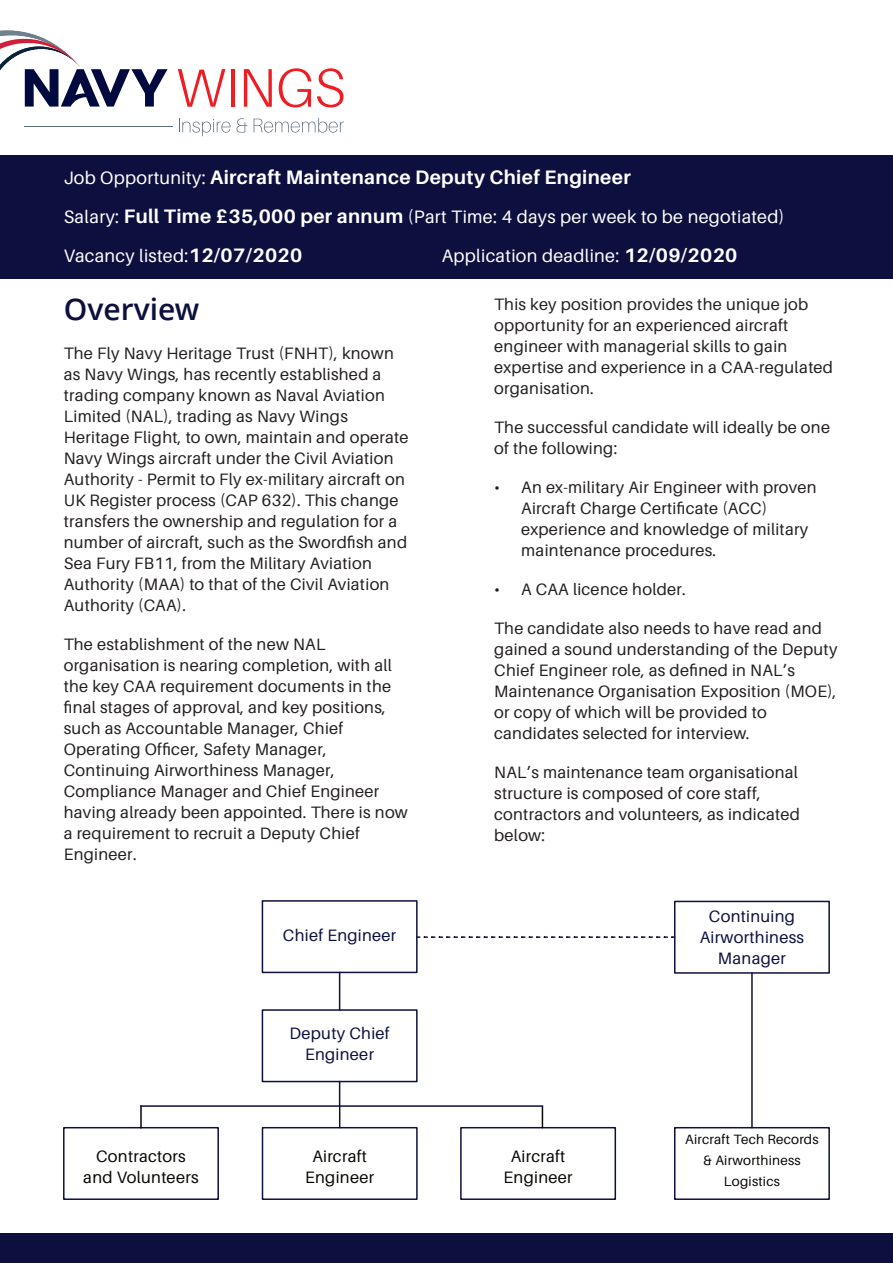
<style>
.page{position:relative;width:893px;height:1263px;background:#fff}
.page>*{position:absolute;margin:0;border:0;box-sizing:border-box;transform-origin:0 0}
.t1{font:600 30px "Open Sans";color:#0d103e}
.t2{font:700 19.5px "Aileron";letter-spacing:.02em;color:#fff}
.t3{font:18px/39px "Aileron";letter-spacing:.02em;color:#fff}
.t4{font:16.5px/21px "Aileron";letter-spacing:.02em;color:#231f20}
.t5{font:16.5px/21px "Aileron";letter-spacing:.02em;color:#0d103e;text-align:center}
.t6{font:16.5px/21px "Aileron";letter-spacing:.02em;color:#080704;text-align:center}
.t7{font:13.5px/21px "Aileron";letter-spacing:.02em;color:#080704;text-align:center}
.s1{font-weight:400;font-size:18px}
.s2{font-weight:700;font-size:19.5px}
</style>
<div class="page">
<div style="left:0;top:155px;width:893px;height:123px;background:#0d103e"></div>
<svg style="left:178px;top:69px;width:47px;height:38px"></svg>
<hr style="left:231px;top:69px;width:3px;height:38px;background:#ee1d23">
<svg style="left:244px;top:69px;width:28px;height:38px"></svg>
<svg style="left:279px;top:68px;width:32px;height:39px"></svg>
<svg style="left:317px;top:68px;width:26px;height:39px"></svg>
<svg style="left:179px;top:118px;width:68px;height:18px"></svg>
<svg style="left:254px;top:118px;width:90px;height:15px"></svg>
<hr style="left:25px;top:126px;width:148px;height:1px;background:#5d6d80">
<img style="left:0;top:30px;width:28px;height:3px">
<svg style="left:0;top:33px;width:168px;height:74px"></svg>
<div style="left:262px;top:900px;width:156px;height:73px;border:2px solid #0d103e"></div>
<div style="left:262px;top:1009px;width:156px;height:73px;border:2px solid #0d103e"></div>
<div style="left:674px;top:1127px;width:156px;height:73px;border:2px solid #0d103e"></div>
<div style="left:460px;top:1127px;width:156px;height:73px;border:2px solid #0d103e"></div>
<div style="left:63px;top:1127px;width:156px;height:73px;border:2px solid #0d103e"></div>
<div style="left:674px;top:901px;width:156px;height:73px;border:2px solid #0d103e"></div>
<div style="left:262px;top:1127px;width:156px;height:73px;border:2px solid #0d103e"></div>
<svg style="left:415px;top:936px;width:261px;height:3px"></svg>
<hr style="left:339px;top:972px;width:1px;height:38px;background:#0d103e">
<hr style="left:751px;top:973px;width:2px;height:155px;background:#0d103e">
<div style="left:0;top:1233px;width:893px;height:30px;background:#0d103e"></div>
<svg style="left:139px;top:1081px;width:405px;height:48px"></svg>
<p class="t2" style="left:64px;top:169px;width:569px"><span class="s1">Job Opportunity:</span> Aircraft Maintenance Deputy Chief Engineer</p>
<p class="t3" style="left:64px;top:199px;width:722px">Salary: <span class="s2">Full Time £35,000 per annum</span> (Part Time: 4 days per week to be negotiated)<br>Vacancy listed:<span class="s2">12/07/2020</span></p>
<p class="t3" style="left:442px;top:238px;width:297px">Application deadline: <span class="s2">12/09/2020</span></p>
<h1 class="t1" style="left:64px;top:297px;width:137px">Overview</h1>
<p class="t4" style="left:64px;top:344px;width:346px">The Fly Navy Heritage Trust (FNHT), known as Navy Wings, has recently established a trading company known as Naval Aviation Limited (NAL), trading as Navy Wings Heritage Flight, to own, maintain and operate Navy Wings aircraft under the Civil Aviation Authority - Permit to Fly ex-military aircraft on UK Register process (CAP 632). This change transfers the ownership and regulation for a number of aircraft, such as the Swordfish and Sea Fury FB11, from the Military Aviation Authority (MAA) to that of the Civil Aviation Authority (CAA).</p>
<p class="t4" style="left:64px;top:635px;width:346px">The establishment of the new NAL organisation is nearing completion, with all the key CAA requirement documents in the final stages of approval, and key positions, such as Accountable Manager, Chief Operating Officer, Safety Manager, Continuing Airworthiness Manager, Compliance Manager and Chief Engineer having already been appointed. There is now a requirement to recruit a Deputy Chief Engineer.</p>
<p class="t5" style="left:283px;top:926px;width:115px">Chief Engineer</p>
<p class="t5" style="left:290px;top:1024px;width:102px">Deputy Chief<br>Engineer</p>
<p class="t4" style="left:494px;top:295px;width:340px">This key position provides the unique job opportunity for an experienced aircraft engineer with managerial skills to gain expertise and experience in a CAA-regulated organisation.</p>
<p class="t4" style="left:494px;top:418px;width:337px">The successful candidate will ideally be one of the following:</p>
<p class="t4" style="left:521px;top:478px;width:297px;text-indent:-27px">• An ex-military Air Engineer with proven Aircraft Charge Certificate (ACC) experience and knowledge of military maintenance procedures.</p>
<p class="t4" style="left:494px;top:580px;width:193px">• A CAA licence holder.</p>
<p class="t4" style="left:494px;top:619px;width:345px">The candidate also needs to have read and gained a sound understanding of the Deputy Chief Engineer role, as defined in NAL’s Maintenance Organisation Exposition (MOE), or copy of which will be provided to candidates selected for interview.</p>
<p class="t4" style="left:494px;top:763px;width:307px">NAL’s maintenance team organisational structure is composed of core staff, contractors and volunteers, as indicated below:</p>
<p class="t5" style="left:700px;top:907px;width:106px">Continuing<br>Airworthiness<br>Manager</p>
<p class="t6" style="left:83px;top:1146px;width:117px">Contractors and Volunteers</p>
<p class="t6" style="left:504px;top:1146px;width:70px">Aircraft<br>Engineer</p>
<p class="t6" style="left:305px;top:1146px;width:70px">Aircraft<br>Engineer</p>
<p class="t7" style="left:685px;top:1130px;width:135px">Aircraft Tech Records &amp; Airworthiness<br>Logistics</p>
</div>
